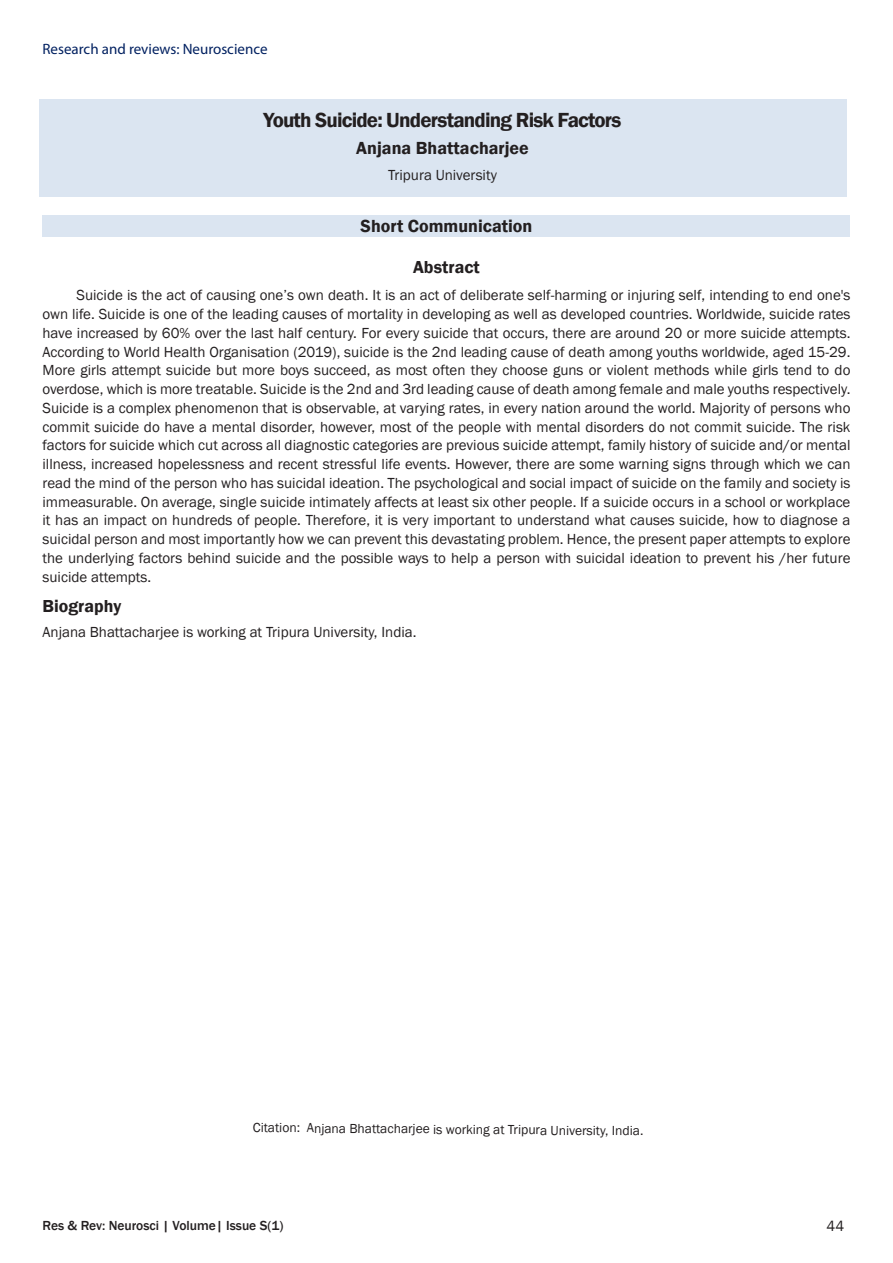
<style>
.page{position:relative;width:893px;height:1263px;background:#fff}
.page>*{position:absolute;margin:0;border:0;box-sizing:border-box;transform-origin:0 0}
.t1{font:600 21px "Franklin Gothic";letter-spacing:-.04em;color:#231f20}
.t2{font:600 18px "Franklin Gothic";color:#231f20}
.Default{font:600 17.85px "Franklin Gothic";color:#231f20}
.BD{font:15px/18.8px "Franklin Gothic";color:#231f20;text-align:justify}
.Default-2{font:15px "Franklin Gothic";color:#231f20}
.t3{font:15px "Myriad Pro";color:#002060}
.Default-3{font:13.5px "Franklin Gothic";letter-spacing:-.01em;color:#231f20}
.t4{font:500 13.5px "Franklin Gothic";color:#231f20}
</style>
<div class="page">
<div style="left:39px;top:99px;width:807px;height:98px;background:#dbe5f1"></div>
<div style="left:43px;top:215px;width:807px;height:21px;background:#dbe5f1"></div>
<p class="t3" style="left:43px;top:39px;width:226px">Research and reviews: Neuroscience</p>
<p class="t1" style="left:264px;top:107px;width:359px">Youth Suicide: Understanding Risk Factors</p>
<p class="t2" style="left:356px;top:136px;width:174px">Anjana Bhattacharjee</p>
<p class="BD" style="left:388px;top:166px;width:110px">Tripura University</p>
<p class="t2" style="left:361px;top:215px;width:173px">Short Communication</p>
<p class="Default" style="left:413px;top:256px;width:68px">Abstract</p>
<p class="BD" style="left:43px;top:286px;width:809px;text-indent:34px">Suicide is the act of causing one’s own death. It is an act of deliberate self-harming or injuring self, intending to end one's own life. Suicide is one of the leading causes of mortality in developing as well as developed countries. Worldwide, suicide rates have increased by 60% over the last half century. For every suicide that occurs, there are around 20 or more suicide attempts.<br>According to World Health Organisation (2019), suicide is the 2nd leading cause of death among youths worldwide, aged 15-29.<br>More girls attempt suicide but more boys succeed, as most often they choose guns or violent methods while girls tend to do overdose, which is more treatable. Suicide is the 2nd and 3rd leading cause of death among female and male youths respectively.<br>Suicide is a complex phenomenon that is observable, at varying rates, in every nation around the world. Majority of persons who commit suicide do have a mental disorder, however, most of the people with mental disorders do not commit suicide. The risk factors for suicide which cut across all diagnostic categories are previous suicide attempt, family history of suicide and/or mental illness, increased hopelessness and recent stressful life events. However, there are some warning signs through which we can read the mind of the person who has suicidal ideation. The psychological and social impact of suicide on the family and society is immeasurable. On average, single suicide intimately affects at least six other people. If a suicide occurs in a school or workplace it has an impact on hundreds of people. Therefore, it is very important to understand what causes suicide, how to diagnose a suicidal person and most importantly how we can prevent this devastating problem. Hence, the present paper attempts to explore the underlying factors behind suicide and the possible ways to help a person with suicidal ideation to prevent his /her future suicide attempts.</p>
<p class="Default" style="left:43px;top:595px;width:80px">Biography</p>
<p class="Default-2" style="left:43px;top:623px;width:376px">Anjana Bhattacharjee is working at Tripura University, India.</p>
<p class="Default-3" style="left:253px;top:1121px;width:392px">Citation: Anjana Bhattacharjee is working at Tripura University, India.</p>
<p class="t4" style="left:43px;top:1217px;width:242px">Res &amp; Rev: Neurosci | Volume| Issue S(1)</p>
<p class="BD" style="left:827px;top:1217px;width:19px">44</p>
</div>
